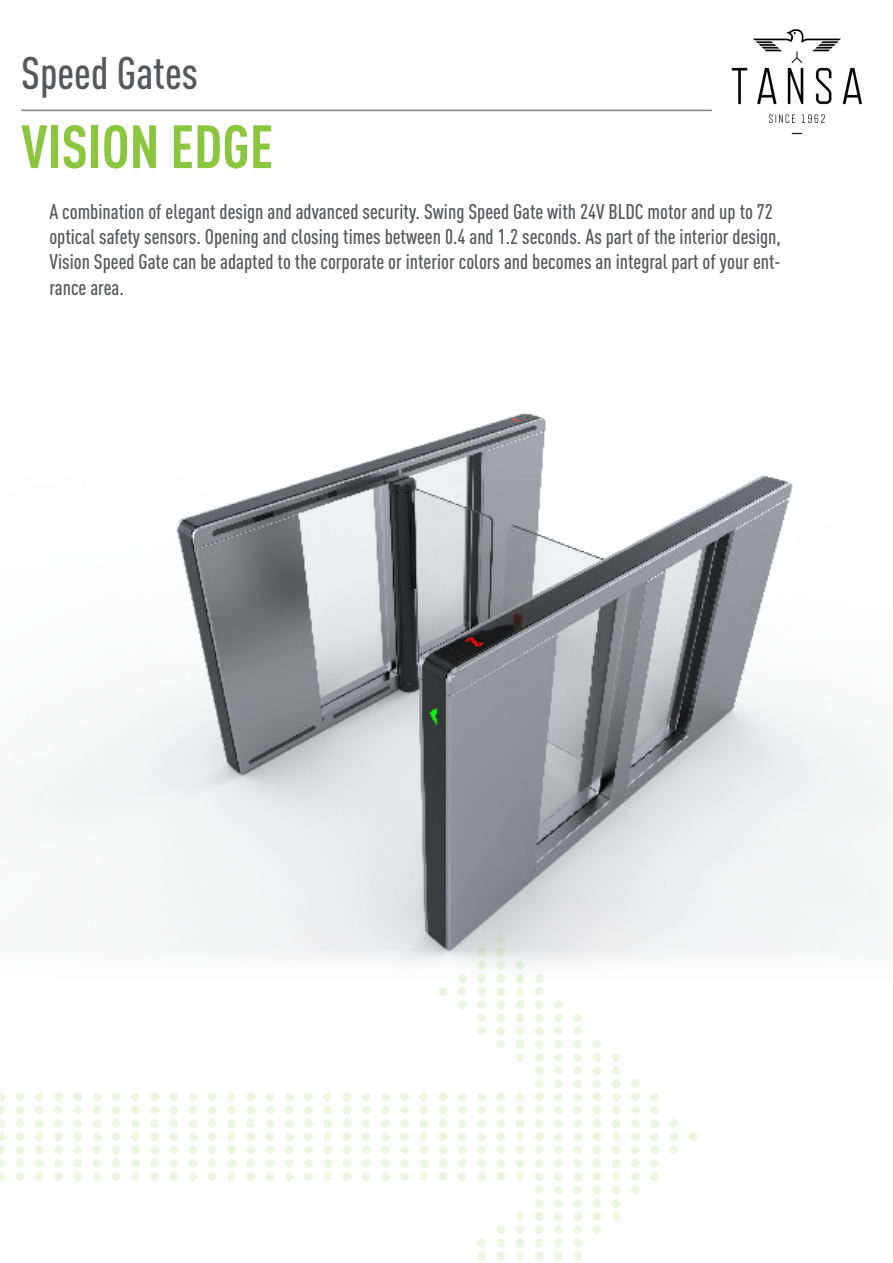
<style>
.page{position:relative;width:893px;height:1263px;background:#fff}
.page>*{position:absolute;margin:0;border:0;box-sizing:border-box;transform-origin:0 0}
.t1{font:700 condensed 60px "DIN Pro";color:#8bc63e}
.t2{font:500 condensed 45px "DIN Pro";color:#57585a}
.t3{font:500 condensed 21px/25.2px "DIN Pro";color:#57585a}
</style>
<div class="page">
<img style="left:33px;top:413px;width:860px;height:550px">
<svg style="left:439px;top:934px;width:258px;height:327px"></svg>
<svg style="left:266px;top:1092px;width:258px;height:89px"></svg>
<svg style="left:246px;top:1092px;width:9px;height:89px"></svg>
<svg style="left:227px;top:1092px;width:9px;height:89px"></svg>
<svg style="left:169px;top:1092px;width:9px;height:89px"></svg>
<svg style="left:208px;top:1092px;width:9px;height:89px"></svg>
<svg style="left:150px;top:1092px;width:9px;height:89px"></svg>
<svg style="left:189px;top:1092px;width:9px;height:89px"></svg>
<svg style="left:131px;top:1092px;width:9px;height:89px"></svg>
<svg style="left:112px;top:1092px;width:9px;height:89px"></svg>
<svg style="left:93px;top:1092px;width:8px;height:89px"></svg>
<svg style="left:73px;top:1092px;width:9px;height:89px"></svg>
<svg style="left:54px;top:1092px;width:9px;height:89px"></svg>
<svg style="left:35px;top:1092px;width:9px;height:89px"></svg>
<svg style="left:0;top:1092px;width:5px;height:89px"></svg>
<svg style="left:16px;top:1092px;width:8px;height:89px"></svg>
<hr style="left:21px;top:110px;width:691px;height:1px;background:#808285">
<img style="left:731px;top:29px;width:132px;height:106px">
<p class="t2" style="left:21px;top:39px;width:178px">Speed Gates</p>
<p class="t1" style="left:21px;top:101px;width:254px">VISION EDGE</p>
<p class="t3" style="left:49px;top:197px;width:733px">A combination of elegant design and advanced security. Swing Speed Gate with 24V BLDC motor and up to 72 optical safety sensors. Opening and closing times between 0.4 and 1.2 seconds. As part of the interior design, Vision Speed Gate can be adapted to the corporate or interior colors and becomes an integral part of your ent&shy;rance area.</p>
</div>
